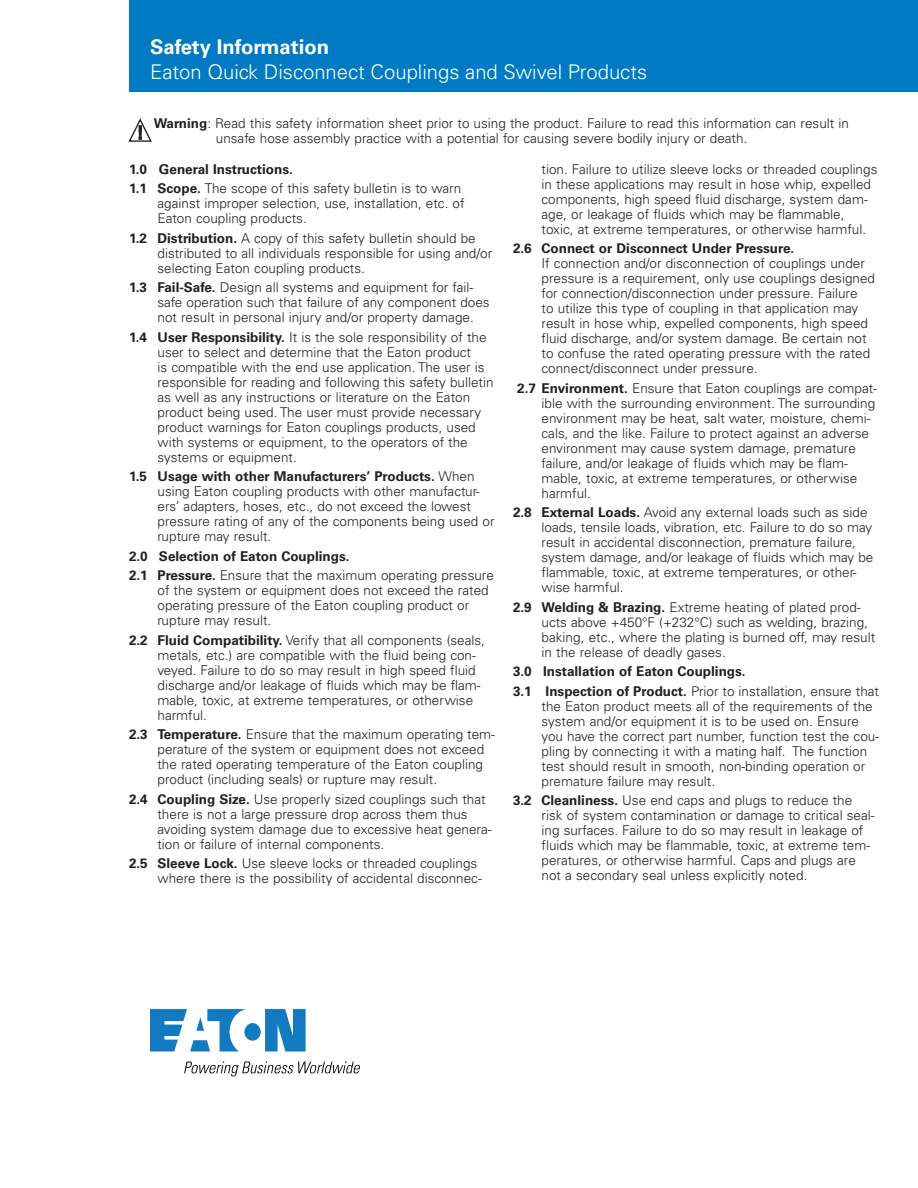
<style>
.page{position:relative;width:918px;height:1188px;background:#fff}
.page>*{position:absolute;margin:0;border:0;box-sizing:border-box;transform-origin:0 0}
.t1{font:300 20.25px "Univers LT Std";color:#fff}
.t2{font:700 20.25px "Univers LT Std";color:#fff}
.t3{font:700 19.5px "Univers LT Std";color:#fff}
.t4{font:300 19.5px "Univers LT Std";color:#fff}
.t5{font:300 13.5px/15px "Univers LT Std";color:#231f20}
.t6{font:700 13.5px/19.5px "Univers LT Std";color:#231f20}
.s1{font-weight:700}
.s2{font-weight:300}
</style>
<div class="page">
<div style="left:129px;top:0;width:789px;height:91px;background:#007ac2"></div>
<svg style="left:150px;top:1009px;width:156px;height:43px"></svg>
<svg style="left:184px;top:1062px;width:176px;height:14px"></svg>
<svg style="left:128px;top:118px;width:24px;height:24px"></svg>
<h1 class="t2" style="left:150px;top:35px;width:181px">Safety Information</h1>
<h1 class="t1" style="left:150px;top:59px;width:499px">Eaton Quick Disconnect Couplings and Swivel Products</h1>
<h2 class="t3" style="left:149px;top:44px;width:117px">Catalog Title</h2>
<h2 class="t4" style="left:149px;top:69px;width:75px">Sub Title</h2>
<p class="t5" style="left:216px;top:116px;width:635px;text-indent:-62px"><span class="s1">Warning</span>: Read this safety information sheet prior to using the product. Failure to read this information can result in unsafe hose assembly practice with a potential for causing severe bodily injury or death.</p>
<p class="t5" style="left:129px;top:159px;width:334px;line-height:19.5px"><span class="s1">1.0 General Instructions.<br>1.1 Scope.</span> The scope of this safety bulletin is to warn</p>
<p class="t5" style="left:157px;top:196px;width:309px">against improper selection, use, installation, etc. of<br>Eaton coupling products.</p>
<p class="t5" style="left:157px;top:231px;width:336px;text-indent:-28px"><span class="s1">1.2 Distribution.</span> A copy of this safety bulletin should be distributed to all individuals responsible for using and/or selecting Eaton coupling products.</p>
<p class="t5" style="left:157px;top:280px;width:334px;text-indent:-28px"><span class="s1">1.3 Fail-Safe.</span> Design all systems and equipment for fail&shy;safe operation such that failure of any component does not result in personal injury and/or property damage.</p>
<p class="t5" style="left:157px;top:330px;width:338px;text-indent:-28px"><span class="s1">1.4 User Responsibility.</span> It is the sole responsibility of the user to select and determine that the Eaton product<br>is compatible with the end use application. The user is responsible for reading and following this safety bulletin as well as any instructions or literature on the Eaton product being used. The user must provide necessary product warnings for Eaton couplings products, used with systems or equipment, to the operators of the systems or equipment.</p>
<p class="t5" style="left:157px;top:469px;width:339px;text-indent:-28px"><span class="s1">1.5 Usage with other Manufacturers’ Products.</span> When using Eaton coupling products with other manufactur&shy;ers’ adapters, hoses, etc., do not exceed the lowest pressure rating of any of the components being used or rupture may result.</p>
<p class="t6" style="left:129px;top:546px;width:366px">2.0 Selection of Eaton Couplings.<br>2.1 Pressure. <span class="s2">Ensure that the maximum operating pressure</span></p>
<p class="t5" style="left:157px;top:583px;width:333px">of the system or equipment does not exceed the rated operating pressure of the Eaton coupling product or rupture may result.</p>
<p class="t5" style="left:157px;top:633px;width:329px;text-indent:-28px"><span class="s1">2.2 Fluid Compatibility.</span> Verify that all components (seals, metals, etc.) are compatible with the fluid being con&shy;veyed. Failure to do so may result in high speed fluid discharge and/or leakage of fluids which may be flam&shy;mable, toxic, at extreme temperatures, or otherwise harmful.</p>
<p class="t5" style="left:157px;top:727px;width:339px;text-indent:-28px"><span class="s1">2.3 Temperature.</span> Ensure that the maximum operating tem&shy;perature of the system or equipment does not exceed the rated operating temperature of the Eaton coupling product (including seals) or rupture may result.</p>
<p class="t5" style="left:157px;top:792px;width:336px;text-indent:-28px"><span class="s1">2.4 Coupling Size.</span> Use properly sized couplings such that there is not a large pressure drop across them thus avoiding system damage due to excessive heat genera&shy;tion or failure of internal components.</p>
<p class="t5" style="left:157px;top:856px;width:326px;text-indent:-28px"><span class="s1">2.5 Sleeve Lock.</span> Use sleeve locks or threaded couplings where there is the possibility of accidental disconnec-</p>
<p class="t5" style="left:542px;top:162px;width:337px">tion. Failure to utilize sleeve locks or threaded couplings in these applications may result in hose whip, expelled components, high speed fluid discharge, system dam&shy;age, or leakage of fluids which may be flammable, toxic, at extreme temperatures, or otherwise harmful.</p>
<p class="t6" style="left:513px;top:239px;width:283px">2.6 Connect or Disconnect Under Pressure.</p>
<p class="t5" style="left:542px;top:256px;width:335px">If connection and/or disconnection of couplings under pressure is a requirement, only use couplings designed for connection/disconnection under pressure. Failure<br>to utilize this type of coupling in that application may result in hose whip, expelled components, high speed fluid discharge, and/or system damage. Be certain not to confuse the rated operating pressure with the rated connect/disconnect under pressure.</p>
<p class="t5" style="left:542px;top:381px;width:337px;text-indent:-24px"><span class="s1">2.7 Environment.</span> Ensure that Eaton couplings are compat&shy;ible with the surrounding environment. The surrounding environment may be heat, salt water, moisture, chemi&shy;cals, and the like. Failure to protect against an adverse environment may cause system damage, premature failure, and/or leakage of fluids which may be flam&shy;mable, toxic, at extreme temperatures, or otherwise harmful.</p>
<p class="t5" style="left:542px;top:505px;width:333px;text-indent:-28px"><span class="s1">2.8 External Loads.</span> Avoid any external loads such as side loads, tensile loads, vibration, etc. Failure to do so may result in accidental disconnection, premature failure, system damage, and/or leakage of fluids which may be flammable, toxic, at extreme temperatures, or other&shy;wise harmful.</p>
<p class="t5" style="left:542px;top:599px;width:335px;text-indent:-28px"><span class="s1">2.9 Welding &amp; Brazing.</span> Extreme heating of plated prod&shy;ucts above +450°F (+232°C) such as welding, brazing, baking, etc., where the plating is burned off, may result in the release of deadly gases.</p>
<p class="t6" style="left:513px;top:662px;width:368px">3.0 Installation of Eaton Couplings.<br>3.1 Inspection of Product. <span class="s2">Prior to installation, ensure that</span></p>
<p class="t5" style="left:542px;top:698px;width:339px">the Eaton product meets all of the requirements of the system and/or equipment it is to be used on. Ensure you have the correct part number, function test the cou&shy;pling by connecting it with a mating half. The function test should result in smooth, non-binding operation or premature failure may result.</p>
<p class="t5" style="left:542px;top:793px;width:335px;text-indent:-28px"><span class="s1">3.2 Cleanliness.</span> Use end caps and plugs to reduce the risk of system contamination or damage to critical seal&shy;ing surfaces. Failure to do so may result in leakage of fluids which may be flammable, toxic, at extreme tem&shy;peratures, or otherwise harmful. Caps and plugs are not a secondary seal unless explicitly noted.</p>
</div>
